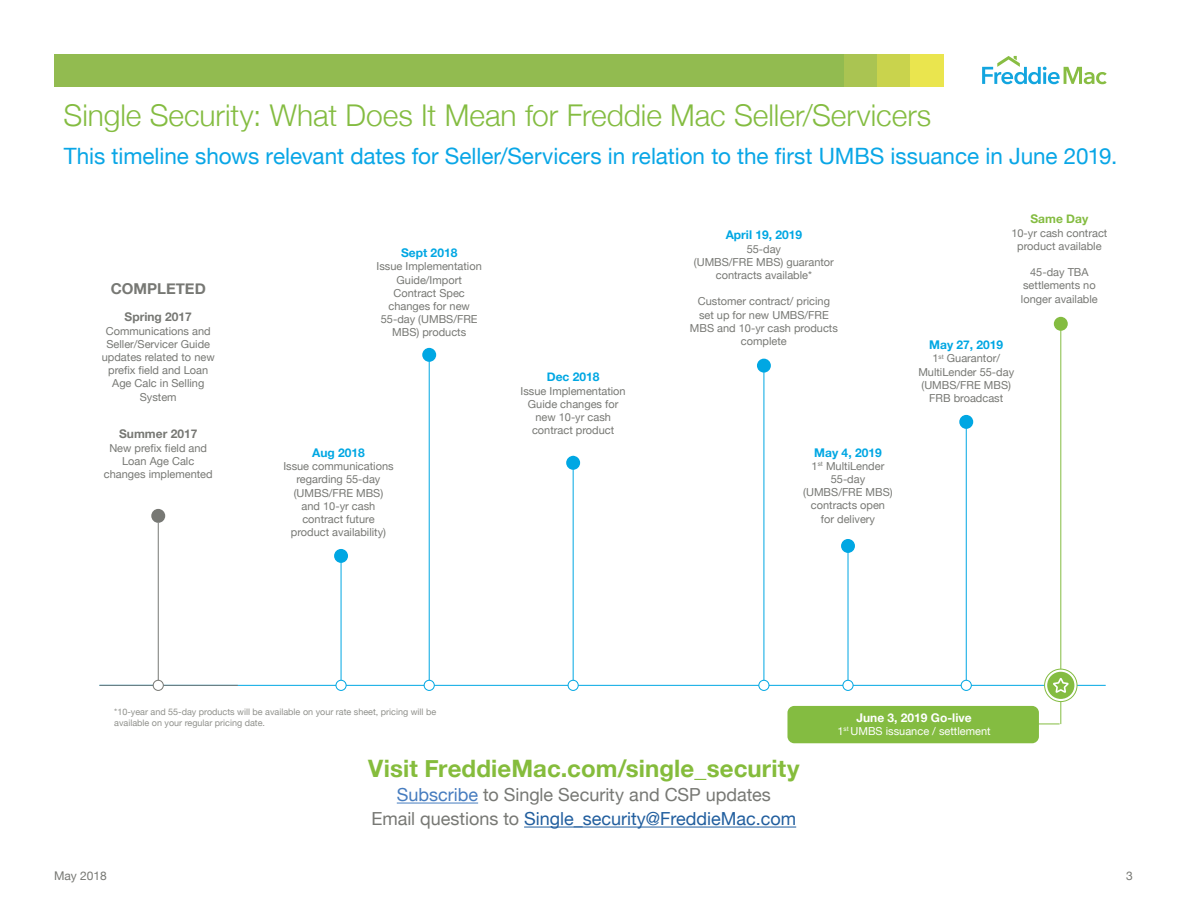
<style>
.page{position:relative;width:1188px;height:918px;background:#fff}
.page>*{position:absolute;margin:0;border:0;box-sizing:border-box;transform-origin:0 0}
.t1{font:300 30px "Helvetica Neue";color:#84bc41}
.t2{font:700 24px "Helvetica Neue";letter-spacing:.005em;color:#85bc3c}
.t3{font:22.5px "Helvetica Neue";letter-spacing:-.005em;color:#09a6e6}
.t4{font:18px/24px "Helvetica Neue";color:#777874;text-align:center}
.t5{font:700 15px "Helvetica Neue";color:#777874}
.t6{font:700 12px "Helvetica Neue";color:#00a7e3}
.t7{font:700 12px "Helvetica Neue";color:#777874}
.t8{font:700 12px "Helvetica Neue";color:#fff}
.t9{font:12px "Helvetica Neue";color:#777874}
.t10{font:700 12px "Helvetica Neue";color:#84bc41}
.t11{font:10.95px/13.2px "Helvetica Neue";color:#777874;text-align:center}
.t12{font:10.95px "Helvetica Neue";color:#fff}
.t13{font:9px/10.8px "Helvetica Neue";color:#90918c}
.s1{color:#467cbf}
.s2{color:#215e9e}
</style>
<div class="page">
<svg style="left:982px;top:56px;width:125px;height:28px"></svg>
<div style="left:910px;top:54px;width:33px;height:32px;background:#eae54e"></div>
<div style="left:877px;top:54px;width:33px;height:32px;background:#c9d34d"></div>
<div style="left:843px;top:54px;width:34px;height:32px;background:#aac452"></div>
<div style="left:54px;top:54px;width:789px;height:32px;background:#92bb50"></div>
<hr style="left:397px;top:803px;width:81px;height:1px;background:#467cbf">
<hr style="left:524px;top:827px;width:272px;height:1px;background:#215e9e">
<div style="left:787px;top:706px;width:252px;height:37px;background:#84bc41;border-radius:7px"></div>
<hr style="left:1060px;top:321px;width:1px;height:403px;background:#84bc41">
<hr style="left:99px;top:685px;width:1007px;height:1px;background:#00a7e3">
<hr style="left:99px;top:685px;width:139px;height:1px;background:#777874">
<div style="left:151px;top:509px;width:14px;height:14px;background:#777874;border-radius:50%"></div>
<svg style="left:1045px;top:669px;width:32px;height:33px"></svg>
<div style="left:1044px;top:669px;width:34px;height:33px;border:1px solid #84bc41;border-radius:50%"></div>
<hr style="left:158px;top:523px;width:1px;height:163px;background:#777874">
<div style="left:566px;top:456px;width:14px;height:14px;background:#00a7e3;border-radius:50%"></div>
<hr style="left:573px;top:456px;width:1px;height:230px;background:#00a7e3">
<div style="left:757px;top:359px;width:14px;height:14px;background:#00a7e3;border-radius:50%"></div>
<hr style="left:763px;top:366px;width:1px;height:320px;background:#00a7e3">
<div style="left:841px;top:539px;width:14px;height:14px;background:#00a7e3;border-radius:50%"></div>
<hr style="left:848px;top:540px;width:1px;height:146px;background:#00a7e3">
<div style="left:959px;top:415px;width:14px;height:14px;background:#00a7e3;border-radius:50%"></div>
<hr style="left:966px;top:421px;width:1px;height:265px;background:#00a7e3">
<div style="left:1054px;top:317px;width:14px;height:14px;background:#84bc41;border-radius:50%"></div>
<div style="left:422px;top:348px;width:14px;height:14px;background:#00a7e3;border-radius:50%"></div>
<hr style="left:429px;top:358px;width:1px;height:328px;background:#00a7e3">
<div style="left:334px;top:549px;width:14px;height:14px;background:#00a7e3;border-radius:50%"></div>
<hr style="left:341px;top:558px;width:1px;height:129px;background:#00a7e3">
<div style="left:1047px;top:672px;width:27px;height:27px;background:#84bc41;border-radius:50%"></div>
<svg style="left:1053px;top:678px;width:16px;height:15px"></svg>
<svg style="left:1039px;top:723px;width:21px;height:1px"></svg>
<div style="left:153px;top:680px;width:10px;height:10px;background:#fff;border-radius:50%"></div>
<div style="left:153px;top:680px;width:11px;height:11px;border:1px solid #777874;border-radius:50%"></div>
<div style="left:336px;top:680px;width:10px;height:10px;background:#fff;border-radius:50%"></div>
<div style="left:335px;top:680px;width:12px;height:11px;border:1px solid #00a7e3;border-radius:50%"></div>
<div style="left:424px;top:680px;width:10px;height:10px;background:#fff;border-radius:50%"></div>
<div style="left:424px;top:680px;width:11px;height:11px;border:1px solid #00a7e3;border-radius:50%"></div>
<div style="left:568px;top:680px;width:10px;height:10px;background:#fff;border-radius:50%"></div>
<div style="left:568px;top:680px;width:11px;height:11px;border:1px solid #00a7e3;border-radius:50%"></div>
<div style="left:759px;top:680px;width:10px;height:10px;background:#fff;border-radius:50%"></div>
<div style="left:758px;top:680px;width:11px;height:11px;border:1px solid #00a7e3;border-radius:50%"></div>
<div style="left:843px;top:680px;width:10px;height:10px;background:#fff;border-radius:50%"></div>
<div style="left:842px;top:680px;width:12px;height:11px;border:1px solid #00a7e3;border-radius:50%"></div>
<div style="left:961px;top:680px;width:10px;height:10px;background:#fff;border-radius:50%"></div>
<div style="left:961px;top:680px;width:11px;height:11px;border:1px solid #00a7e3;border-radius:50%"></div>
<h1 class="t1" style="left:64px;top:92px;width:869px">Single Security: What Does It Mean for Freddie Mac Seller/Servicers</h1>
<h3 class="t3" style="left:64px;top:140px;width:1055px">This timeline shows relevant dates for Seller/Servicers in relation to the first UMBS issuance in June 2019.</h3>
<h3 class="t5" style="left:111px;top:277px;width:97px">COMPLETED</h3>
<p class="t7" style="left:125px;top:308px;width:69px">Spring 2017</p>
<p class="t11" style="left:102px;top:325px;width:114px">Communications and<br>Seller/Servicer Guide updates related to new prefix field and Loan<br>Age Calc in Selling<br>System</p>
<p class="t6" style="left:401px;top:243px;width:58px">Sept 2018</p>
<p class="t11" style="left:377px;top:261px;width:107px">Issue Implementation<br>Guide/Import<br>Contract Spec changes for new<br>55-day (UMBS/FRE<br>MBS) products</p>
<p class="t7" style="left:119px;top:425px;width:80px">Summer 2017</p>
<p class="t11" style="left:104px;top:442px;width:110px">New prefix field and<br>Loan Age Calc changes implemented</p>
<p class="t6" style="left:312px;top:443px;width:54px">Aug 2018</p>
<p class="t11" style="left:283px;top:460px;width:112px">Issue communications regarding 55-day (UMBS/FRE MBS) and 10-yr cash contract future product availability)</p>
<p class="t6" style="left:547px;top:368px;width:54px">Dec 2018</p>
<p class="t11" style="left:521px;top:385px;width:107px">Issue Implementation<br>Guide changes for new 10-yr cash contract product</p>
<p class="t6" style="left:726px;top:226px;width:78px">April 19, 2019</p>
<p class="t11" style="left:694px;top:243px;width:142px">55-day<br>(UMBS/FRE MBS) guarantor contracts available*</p>
<p class="t11" style="left:690px;top:296px;width:150px">Customer contract/ pricing set up for new UMBS/FRE<br>MBS and 10-yr cash products complete</p>
<p class="t6" style="left:814px;top:443px;width:69px">May 4, 2019</p>
<p class="t11" style="left:803px;top:460px;width:91px">1<sup>st</sup> MultiLender<br>55-day (UMBS/FRE MBS) contracts open for delivery</p>
<p class="t10" style="left:1031px;top:210px;width:59px">Same Day</p>
<p class="t11" style="left:1011px;top:227px;width:98px">10-yr cash contract product available</p>
<p class="t11" style="left:1021px;top:266px;width:78px">45-day TBA settlements no longer available</p>
<p class="t6" style="left:929px;top:336px;width:76px">May 27, 2019</p>
<p class="t11" style="left:918px;top:353px;width:97px">1<sup>st</sup> Guarantor/<br>MultiLender 55-day (UMBS/FRE MBS)<br>FRB broadcast</p>
<p class="t13" style="left:114px;top:707px;width:324px">*10-year and 55-day products will be available on your rate sheet, pricing will be available on your regular pricing date.</p>
<p class="t8" style="left:856px;top:708px;width:117px">June 3, 2019 Go-live</p>
<p class="t12" style="left:837px;top:723px;width:155px">1<sup>st</sup> UMBS issuance / settlement</p>
<h2 class="t2" style="left:368px;top:750px;width:433px">Visit FreddieMac.com/single_security</h2>
<h3 class="t4" style="left:372px;top:784px;width:426px"><span class="s1">Subscribe</span> to Single Security and CSP updates<br>Email questions to <span class="s2">Single_security@FreddieMac.com</span></h3>
<p class="t9" style="left:54px;top:867px;width:54px">May 2018</p>
<p class="t9" style="left:1126px;top:867px;width:8px">3</p>
</div>
